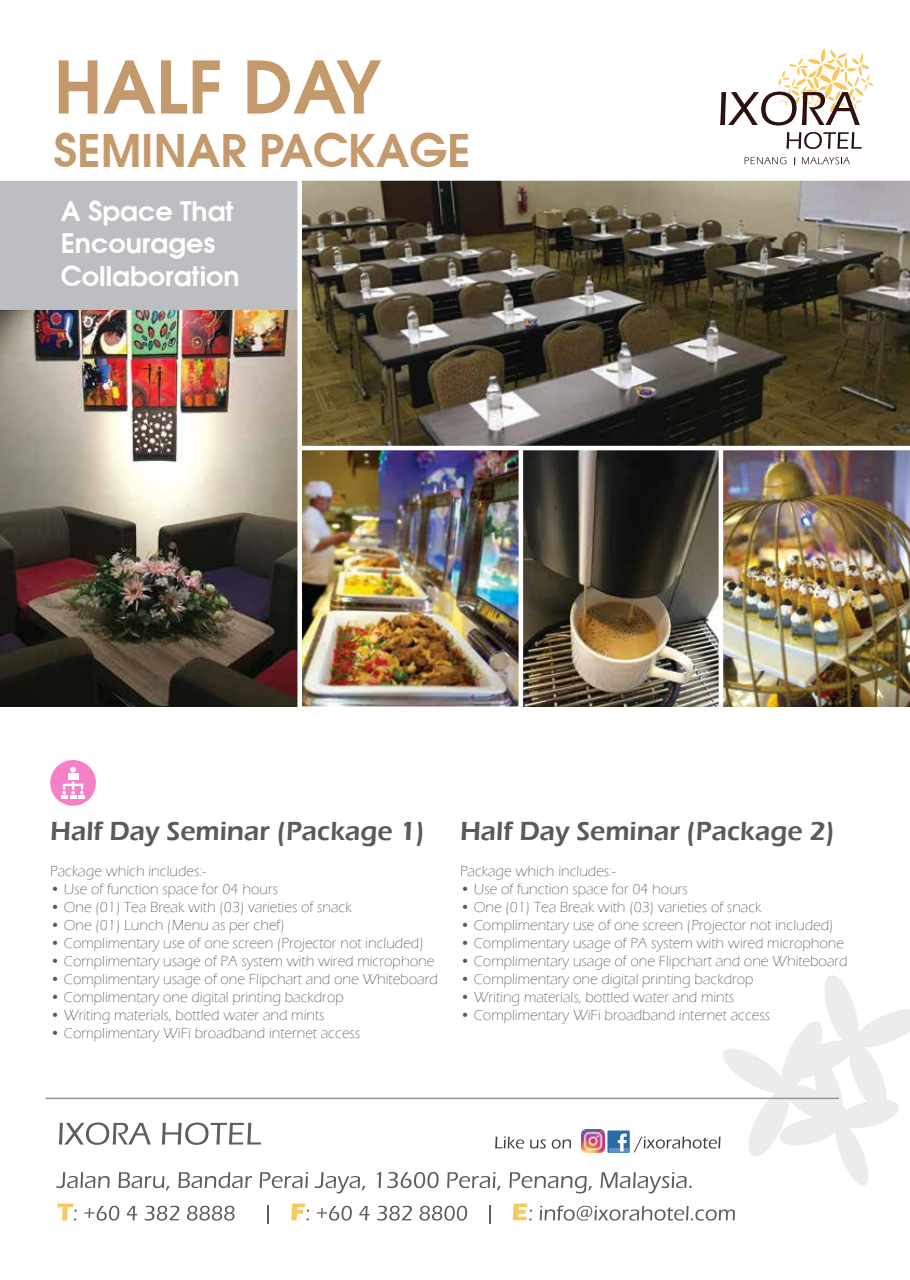
<style>
.page{position:relative;width:910px;height:1280px;background:#fff}
.page>*{position:absolute;margin:0;border:0;box-sizing:border-box;transform-origin:0 0}
.t1{font:600 72px "Avant Garde";color:#c49a6c}
.t2{font:600 45px "Avant Garde";color:#c49a6c}
.t3{font:600 27px "Eras ITC";color:#595a5c}
.t4{font:600 27px/32.4px "Avant Garde";color:#fff}
.t5{font:300 15px "Eras ITC";color:#595a5c}
</style>
<div class="page">
<div style="left:0;top:181px;width:300px;height:133px;background:#bdbec1"></div>
<svg style="left:59px;top:1122px;width:92px;height:23px"></svg>
<svg style="left:162px;top:1122px;width:99px;height:23px"></svg>
<svg style="left:56px;top:1172px;width:54px;height:16px"></svg>
<svg style="left:118px;top:1172px;width:52px;height:18px"></svg>
<svg style="left:178px;top:1172px;width:74px;height:16px"></svg>
<svg style="left:260px;top:1172px;width:48px;height:16px"></svg>
<svg style="left:315px;top:1172px;width:50px;height:21px"></svg>
<svg style="left:377px;top:1172px;width:4px;height:16px"></svg>
<svg style="left:387px;top:1172px;width:52px;height:16px"></svg>
<svg style="left:447px;top:1172px;width:54px;height:18px"></svg>
<svg style="left:509px;top:1172px;width:83px;height:21px"></svg>
<svg style="left:57px;top:1203px;width:20px;height:17px"></svg>
<svg style="left:84px;top:1206px;width:35px;height:14px"></svg>
<svg style="left:127px;top:1206px;width:10px;height:14px"></svg>
<svg style="left:145px;top:1206px;width:34px;height:14px"></svg>
<svg style="left:187px;top:1206px;width:48px;height:14px"></svg>
<svg style="left:267px;top:1206px;width:2px;height:18px"></svg>
<svg style="left:291px;top:1203px;width:18px;height:17px"></svg>
<svg style="left:317px;top:1206px;width:35px;height:14px"></svg>
<svg style="left:359px;top:1206px;width:11px;height:14px"></svg>
<svg style="left:377px;top:1206px;width:35px;height:14px"></svg>
<svg style="left:420px;top:1206px;width:47px;height:14px"></svg>
<svg style="left:489px;top:1206px;width:2px;height:18px"></svg>
<svg style="left:513px;top:1203px;width:19px;height:17px"></svg>
<svg style="left:540px;top:1205px;width:195px;height:15px"></svg>
<hr style="left:45px;top:1097px;width:794px;height:2px;background:#939598">
<svg style="left:50px;top:760px;width:46px;height:46px"></svg>
<svg style="left:70px;top:767px;width:6px;height:5px"></svg>
<div style="left:68px;top:774px;width:10px;height:6px;background:#fff"></div>
<svg style="left:61px;top:781px;width:24px;height:18px"></svg>
<hr style="left:63px;top:784px;width:20px;height:2px;background:#fff">
<svg style="left:495px;top:1136px;width:29px;height:12px"></svg>
<svg style="left:530px;top:1139px;width:16px;height:9px"></svg>
<svg style="left:552px;top:1139px;width:19px;height:9px"></svg>
<svg style="left:600px;top:975px;width:310px;height:218px"></svg>
<img style="left:582px;top:1129px;width:23px;height:23px">
<img style="left:0;top:310px;width:297px;height:396px">
<img style="left:302px;top:181px;width:608px;height:265px">
<svg style="left:745px;top:157px;width:41px;height:7px"></svg>
<svg style="left:802px;top:157px;width:48px;height:7px"></svg>
<svg style="left:720px;top:48px;width:154px;height:78px"></svg>
<svg style="left:786px;top:132px;width:76px;height:17px"></svg>
<img style="left:302px;top:450px;width:217px;height:256px">
<img style="left:723px;top:450px;width:187px;height:256px">
<img style="left:523px;top:450px;width:196px;height:256px">
<div style="left:297px;top:181px;width:5px;height:531px;background:#fff"></div>
<h1 class="t1" style="left:54px;top:40px;width:328px">HALF DAY</h1>
<h2 class="t2" style="left:54px;top:121px;width:418px">SEMINAR PACKAGE</h2>
<h3 class="t4" style="left:61px;top:194px;width:180px">A Space That<br>Encourages<br>Collaboration</h3>
<h3 class="t3" style="left:50px;top:816px;width:376px">Half Day Seminar (Package 1)</h3>
<p class="t5" style="left:50px;top:863px;width:157px">Package which includes:-</p>
<p class="t5" style="left:50px;top:881px;width:230px">• Use of function space for 04 hours</p>
<p class="t5" style="left:50px;top:899px;width:303px">• One (01) Tea Break with (03) varieties of snack</p>
<p class="t5" style="left:50px;top:917px;width:236px">• One (01) Lunch (Menu as per chef)</p>
<p class="t5" style="left:50px;top:935px;width:375px">• Complimentary use of one screen (Projector not included)</p>
<p class="t5" style="left:50px;top:953px;width:386px">• Complimentary usage of PA system with wired microphone</p>
<p class="t5" style="left:50px;top:971px;width:389px">• Complimentary usage of one Flipchart and one Whiteboard</p>
<p class="t5" style="left:50px;top:989px;width:295px">• Complimentary one digital printing backdrop</p>
<p class="t5" style="left:50px;top:1007px;width:276px">• Writing materials, bottled water and mints</p>
<p class="t5" style="left:50px;top:1025px;width:312px">• Complimentary WiFi broadband internet access</p>
<h3 class="t3" style="left:460px;top:816px;width:376px">Half Day Seminar (Package 2)</h3>
<p class="t5" style="left:460px;top:863px;width:157px">Package which includes:-</p>
<p class="t5" style="left:460px;top:881px;width:230px">• Use of function space for 04 hours</p>
<p class="t5" style="left:460px;top:899px;width:303px">• One (01) Tea Break with (03) varieties of snack</p>
<p class="t5" style="left:460px;top:917px;width:375px">• Complimentary use of one screen (Projector not included)</p>
<p class="t5" style="left:460px;top:935px;width:386px">• Complimentary usage of PA system with wired microphone</p>
<p class="t5" style="left:460px;top:953px;width:389px">• Complimentary usage of one Flipchart and one Whiteboard</p>
<p class="t5" style="left:460px;top:971px;width:295px">• Complimentary one digital printing backdrop</p>
<p class="t5" style="left:460px;top:989px;width:276px">• Writing materials, bottled water and mints</p>
<p class="t5" style="left:460px;top:1007px;width:312px">• Complimentary WiFi broadband internet access</p>
</div>
